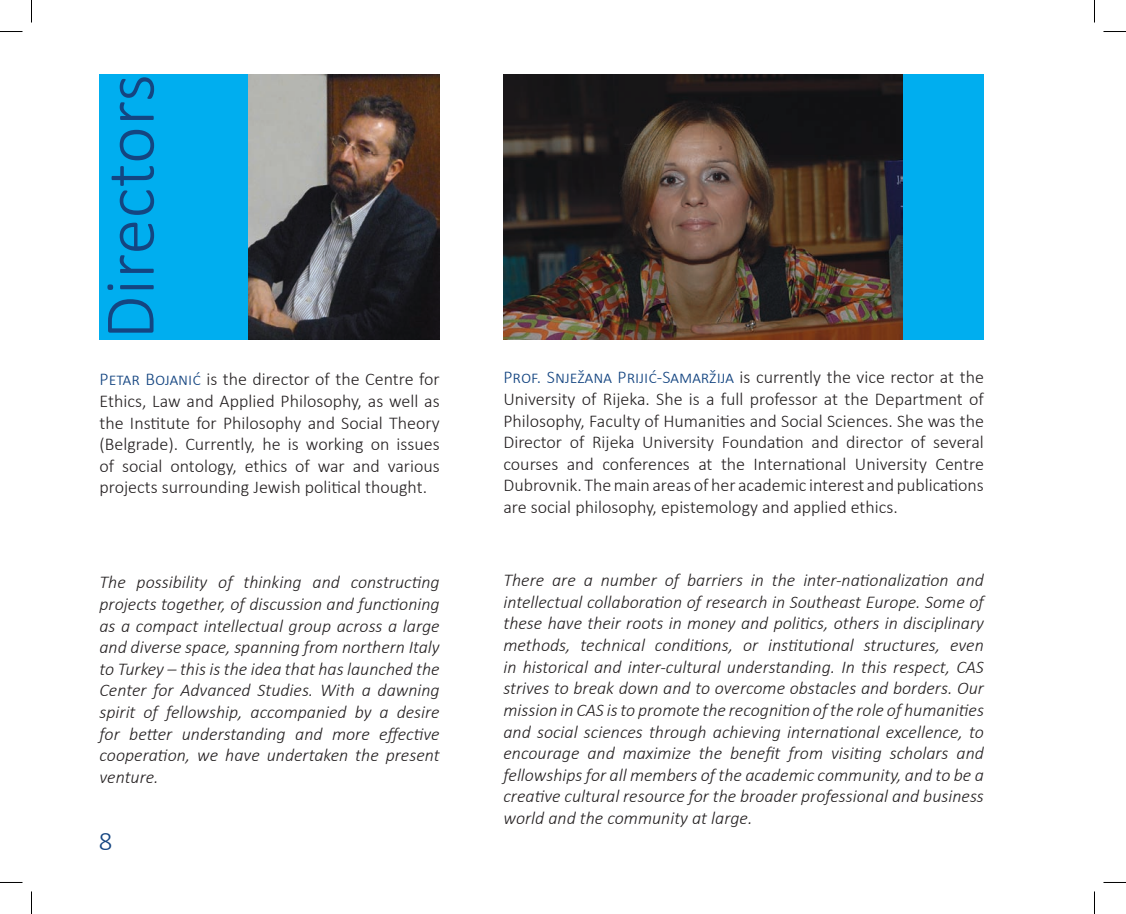
<style>
.page{position:relative;width:1126px;height:914px;background:#fff}
.page>*{position:absolute;margin:0;border:0;box-sizing:border-box;transform-origin:0 0}
.t1{font:300 72px "Calibri";letter-spacing:.005em;color:#144581}
.t2{font:300 27px "Calibri";color:#144581}
.t3{font:italic 300 18px/21.6px "Calibri";color:#231f20;text-align:justify}
.t4{font:300 18px/21.6px "Calibri";color:#231f20;text-align:justify}
.s1{color:#144581}
</style>
<div class="page">
<div style="left:895px;top:74px;width:89px;height:265px;background:#00aeef"></div>
<div style="left:100px;top:74px;width:340px;height:265px;background:#00aeef"></div>
<img style="left:248px;top:74px;width:192px;height:265px">
<img style="left:503px;top:74px;width:399px;height:265px">
<svg style="left:0;top:31px;width:22px;height:1px"></svg>
<svg style="left:1103px;top:31px;width:23px;height:1px"></svg>
<svg style="left:0;top:882px;width:22px;height:1px"></svg>
<svg style="left:1103px;top:882px;width:23px;height:1px"></svg>
<svg style="left:31px;top:0;width:1px;height:22px"></svg>
<svg style="left:31px;top:891px;width:1px;height:22px"></svg>
<svg style="left:1094px;top:0;width:1px;height:22px"></svg>
<svg style="left:1094px;top:891px;width:1px;height:22px"></svg>
<p class="t1" style="left:85px;top:339px;width:267px;rotate:-90deg">Directors</p>
<p class="t4" style="left:100px;top:368px;width:342px"><span class="s1">Petar Bojanić</span> is the director of the Centre for Ethics, Law and Applied Philosophy, as well as the Institute for Philosophy and Social Theory (Belgrade). Currently, he is working on issues of social ontology, ethics of war and various projects surrounding Jewish political thought.</p>
<p class="t3" style="left:100px;top:571px;width:342px">The possibility of thinking and constructing projects together, of discussion and functioning as a compact intellectual group across a large and diverse space, spanning from northern Italy to Turkey – this is the idea that has launched the Center for Advanced Studies. With a dawning spirit of fellowship, accompanied by a desire for better understanding and more effective cooperation, we have undertaken the present venture.</p>
<h2 class="t2" style="left:99px;top:823px;width:15px">8</h2>
<p class="t4" style="left:503px;top:366px;width:482px"><span class="s1">Prof. Snježana Prijić-Samaržija</span> is currently the vice rector at the University of Rijeka. She is a full professor at the Department of Philosophy, Faculty of Humanities and Social Sciences. She was the Director of Rijeka University Foundation and director of several courses and conferences at the International University Centre Dubrovnik. The main areas of her academic interest and publications are social philosophy, epistemology and applied ethics.</p>
<p class="t3" style="left:503px;top:569px;width:482px">There are a number of barriers in the inter-nationalization and intellectual collaboration of research in Southeast Europe. Some of these have their roots in money and politics, others in disciplinary methods, technical conditions, or institutional structures, even in historical and inter-cultural understanding. In this respect, CAS strives to break down and to overcome obstacles and borders. Our mission in CAS is to promote the recognition of the role of humanities and social sciences through achieving international excellence, to encourage and maximize the benefit from visiting scholars and fellowships for all members of the academic community, and to be a creative cultural resource for the broader professional and business world and the community at large.</p>
</div>
